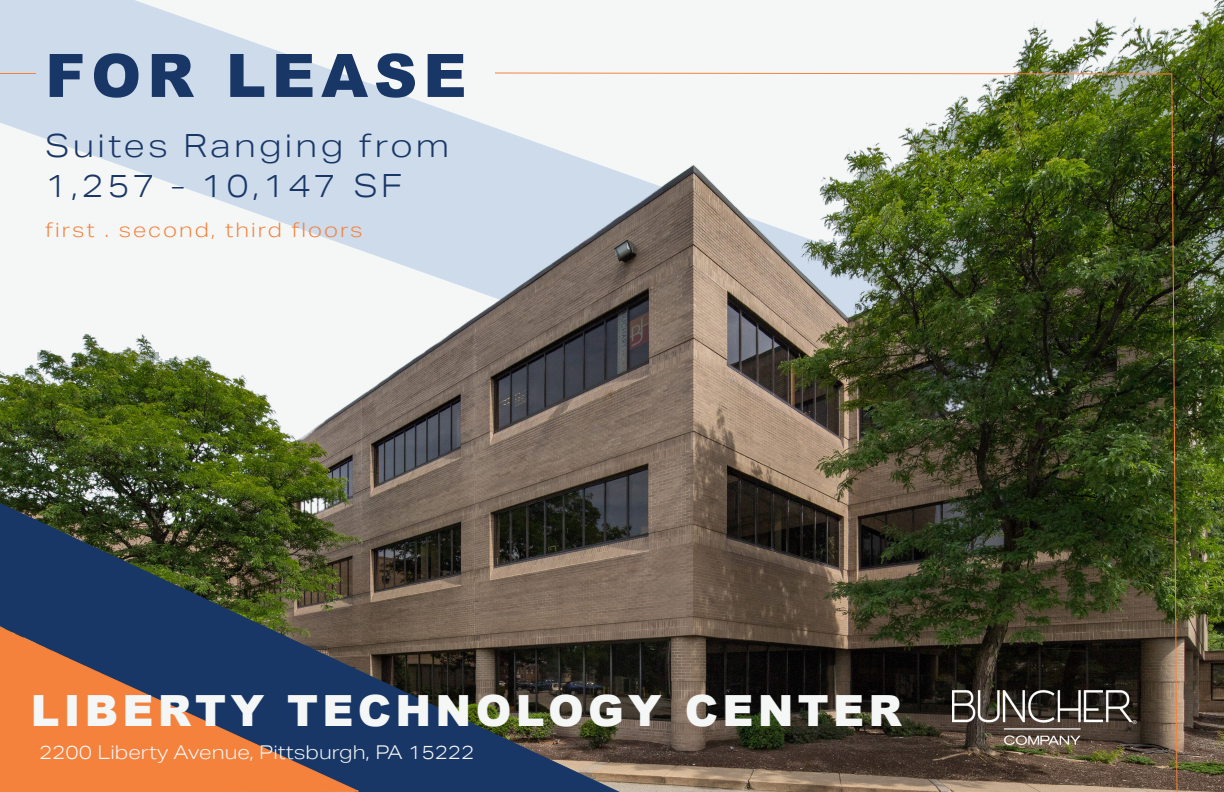
<style>
.page{position:relative;width:1224px;height:792px;background:#fff}
.page>*{position:absolute;margin:0;border:0;box-sizing:border-box;transform-origin:0 0}
.t1{font:900 60px "Arial";letter-spacing:.1em;color:#193766}
.t2{font:900 43px "Arial";letter-spacing:.1em;color:#f5f7f7}
.t3{font:300 32px "Aktiv Grotesk Ex";letter-spacing:.1em;color:#193766}
.t4{font:300 20px "Aktiv Grotesk Ex";letter-spacing:.1em;color:#f4823d}
.t5{font:300 19px "Aktiv Grotesk Ex";color:#f5f7f7}
</style>
<div class="page">
<img style="left:0;top:1px;width:1224px;height:791px">
<img style="left:0;top:475px;width:494px;height:317px">
<svg style="left:0;top:626px;width:363px;height:166px;background:#885d50"></svg>
<hr style="left:0;top:73px;width:36px;height:1px;background:#f4823d">
<img style="left:494px;top:72px;width:684px;height:720px">
<img style="left:937px;top:674px;width:216px;height:82px">
<p class="t1" style="left:45px;top:32px;width:423px">FOR LEASE</p>
<p class="t3" style="left:45px;top:127px;width:406px">Suites Ranging from</p>
<p class="t3" style="left:45px;top:167px;width:358px">1,257 - 10,147 SF</p>
<p class="t4" style="left:45px;top:218px;width:319px">first . second, third floors</p>
<p class="t2" style="left:31px;top:680px;width:873px">LIBERTY TECHNOLOGY CENTER</p>
<p class="t5" style="left:39px;top:742px;width:437px">2200 Liberty Avenue, Pittsburgh, PA 15222</p>
</div>
